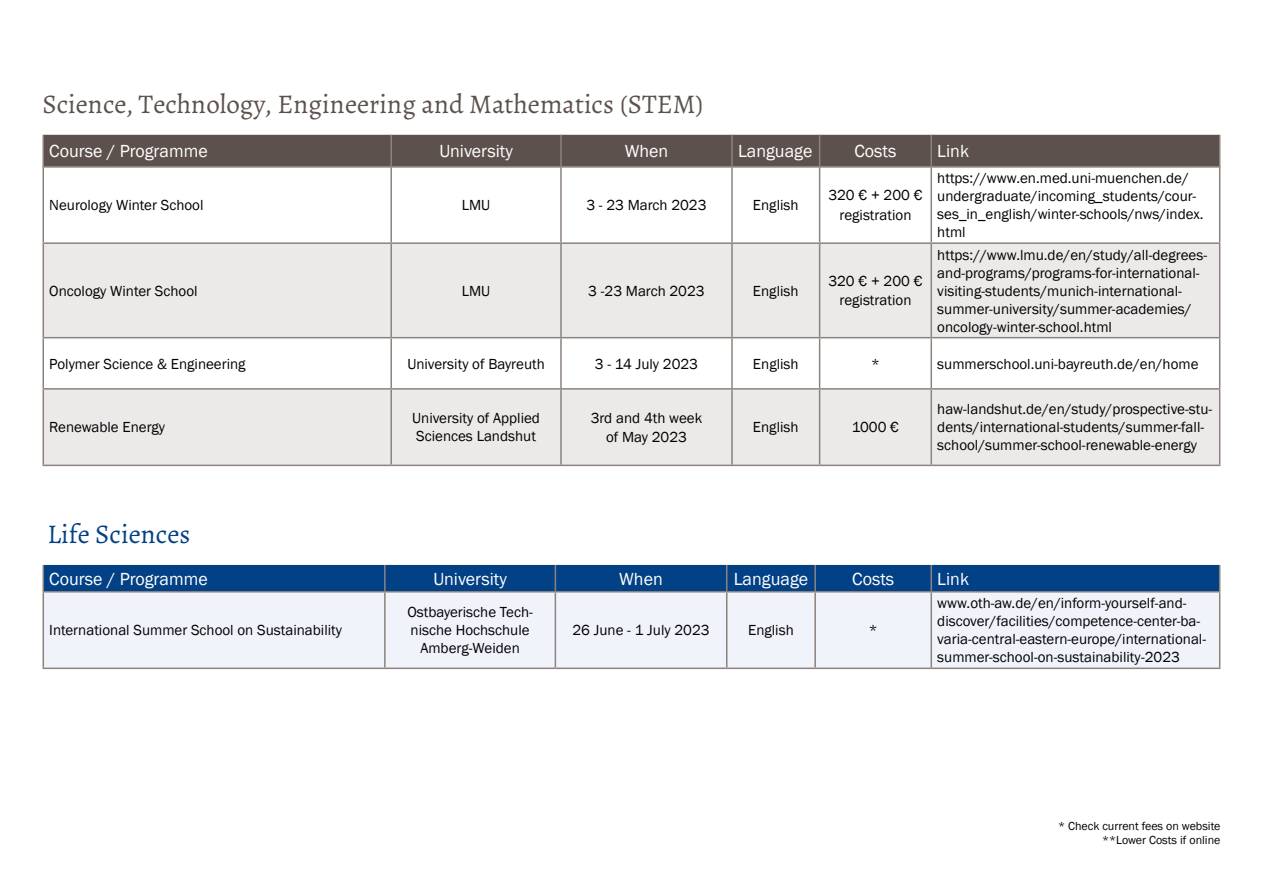
<style>
.page{position:relative;width:1263px;height:893px;background:#fff}
.page>*{position:absolute;margin:0;border:0;box-sizing:border-box;transform-origin:0 0}
.t1{font:27px "Alegreya";color:#5d514d}
.t2{font:27px "Alegreya";color:#034187}
.t3{font:18px "Franklin Gothic";color:#fff}
.t4{font:15px/18px "Franklin Gothic";color:#000}
.t5{font:12px/14.4px "Franklin Gothic";color:#000;text-align:right}
</style>
<div class="page">
<svg style="left:44px;top:167px;width:1175px;height:75px"></svg>
<svg style="left:44px;top:244px;width:1175px;height:221px;fill:#ece9e9"></svg>
<hr style="left:390px;top:167px;width:2px;height:75px;background:#8c827e">
<hr style="left:390px;top:244px;width:2px;height:93px;background:#8c827e">
<hr style="left:390px;top:338px;width:2px;height:50px;background:#8c827e">
<hr style="left:390px;top:390px;width:2px;height:75px;background:#8c827e">
<hr style="left:560px;top:167px;width:2px;height:75px;background:#8c827e">
<hr style="left:560px;top:244px;width:2px;height:93px;background:#8c827e">
<hr style="left:560px;top:338px;width:2px;height:50px;background:#8c827e">
<hr style="left:560px;top:390px;width:2px;height:75px;background:#8c827e">
<hr style="left:731px;top:167px;width:2px;height:75px;background:#8c827e">
<hr style="left:731px;top:244px;width:2px;height:93px;background:#8c827e">
<hr style="left:731px;top:338px;width:2px;height:50px;background:#8c827e">
<hr style="left:731px;top:390px;width:2px;height:75px;background:#8c827e">
<hr style="left:819px;top:167px;width:1px;height:75px;background:#8c827e">
<hr style="left:819px;top:244px;width:1px;height:93px;background:#8c827e">
<hr style="left:819px;top:338px;width:1px;height:50px;background:#8c827e">
<hr style="left:819px;top:390px;width:1px;height:75px;background:#8c827e">
<hr style="left:930px;top:167px;width:2px;height:75px;background:#8c827e">
<hr style="left:930px;top:244px;width:2px;height:93px;background:#8c827e">
<hr style="left:930px;top:338px;width:2px;height:50px;background:#8c827e">
<hr style="left:930px;top:390px;width:2px;height:75px;background:#8c827e">
<hr style="left:43px;top:242px;width:348px;height:2px;background:#8c827e">
<hr style="left:43px;top:337px;width:348px;height:1px;background:#8c827e">
<hr style="left:43px;top:388px;width:348px;height:2px;background:#8c827e">
<hr style="left:43px;top:465px;width:348px;height:1px;background:#8c827e">
<hr style="left:391px;top:242px;width:170px;height:2px;background:#8c827e">
<hr style="left:391px;top:337px;width:170px;height:1px;background:#8c827e">
<hr style="left:391px;top:388px;width:170px;height:2px;background:#8c827e">
<hr style="left:391px;top:465px;width:170px;height:1px;background:#8c827e">
<hr style="left:561px;top:242px;width:171px;height:2px;background:#8c827e">
<hr style="left:561px;top:337px;width:171px;height:1px;background:#8c827e">
<hr style="left:561px;top:388px;width:171px;height:2px;background:#8c827e">
<hr style="left:561px;top:465px;width:171px;height:1px;background:#8c827e">
<hr style="left:732px;top:242px;width:88px;height:2px;background:#8c827e">
<hr style="left:732px;top:337px;width:88px;height:1px;background:#8c827e">
<hr style="left:732px;top:388px;width:88px;height:2px;background:#8c827e">
<hr style="left:732px;top:465px;width:88px;height:1px;background:#8c827e">
<hr style="left:820px;top:242px;width:111px;height:2px;background:#8c827e">
<hr style="left:820px;top:337px;width:111px;height:1px;background:#8c827e">
<hr style="left:820px;top:388px;width:111px;height:2px;background:#8c827e">
<hr style="left:820px;top:465px;width:111px;height:1px;background:#8c827e">
<hr style="left:931px;top:242px;width:289px;height:2px;background:#8c827e">
<hr style="left:931px;top:337px;width:289px;height:1px;background:#8c827e">
<hr style="left:931px;top:388px;width:289px;height:2px;background:#8c827e">
<hr style="left:931px;top:465px;width:289px;height:1px;background:#8c827e">
<hr style="left:43px;top:167px;width:1px;height:75px;background:#8c827e">
<hr style="left:1219px;top:167px;width:1px;height:75px;background:#8c827e">
<hr style="left:43px;top:244px;width:1px;height:93px;background:#8c827e">
<hr style="left:1219px;top:244px;width:1px;height:93px;background:#8c827e">
<hr style="left:43px;top:338px;width:1px;height:50px;background:#8c827e">
<hr style="left:1219px;top:338px;width:1px;height:50px;background:#8c827e">
<hr style="left:43px;top:390px;width:1px;height:75px;background:#8c827e">
<hr style="left:1219px;top:390px;width:1px;height:75px;background:#8c827e">
<div style="left:44px;top:135px;width:1175px;height:31px;background:#5d514d"></div>
<hr style="left:560px;top:135px;width:2px;height:31px;background:#8c827e">
<hr style="left:390px;top:135px;width:2px;height:31px;background:#8c827e">
<hr style="left:731px;top:135px;width:2px;height:31px;background:#8c827e">
<hr style="left:819px;top:135px;width:1px;height:31px;background:#8c827e">
<hr style="left:930px;top:135px;width:2px;height:31px;background:#8c827e">
<hr style="left:43px;top:166px;width:348px;height:1px;background:#8c827e">
<hr style="left:391px;top:166px;width:170px;height:1px;background:#8c827e">
<hr style="left:561px;top:166px;width:171px;height:1px;background:#8c827e">
<hr style="left:732px;top:166px;width:88px;height:1px;background:#8c827e">
<hr style="left:820px;top:166px;width:111px;height:1px;background:#8c827e">
<hr style="left:931px;top:166px;width:289px;height:1px;background:#8c827e">
<hr style="left:43px;top:135px;width:1px;height:31px;background:#8c827e">
<hr style="left:1219px;top:135px;width:1px;height:31px;background:#8c827e">
<div style="left:44px;top:593px;width:1175px;height:75px;background:#f0f4fa"></div>
<hr style="left:384px;top:593px;width:2px;height:75px;background:#8c827e">
<hr style="left:555px;top:593px;width:1px;height:75px;background:#8c827e">
<hr style="left:726px;top:593px;width:1px;height:75px;background:#8c827e">
<hr style="left:814px;top:593px;width:2px;height:75px;background:#8c827e">
<hr style="left:930px;top:593px;width:2px;height:75px;background:#8c827e">
<div style="left:43px;top:565px;width:1177px;height:26px;background:#034187"></div>
<hr style="left:43px;top:591px;width:342px;height:2px;background:#8c827e">
<hr style="left:43px;top:593px;width:1px;height:75px;background:#8c827e">
<hr style="left:385px;top:591px;width:170px;height:2px;background:#8c827e">
<hr style="left:555px;top:591px;width:172px;height:2px;background:#8c827e">
<hr style="left:727px;top:591px;width:88px;height:2px;background:#8c827e">
<hr style="left:815px;top:591px;width:116px;height:2px;background:#8c827e">
<hr style="left:931px;top:591px;width:289px;height:2px;background:#8c827e">
<hr style="left:1219px;top:593px;width:1px;height:75px;background:#8c827e">
<hr style="left:43px;top:668px;width:342px;height:1px;background:#8c827e">
<hr style="left:385px;top:668px;width:170px;height:1px;background:#8c827e">
<hr style="left:555px;top:668px;width:172px;height:1px;background:#8c827e">
<hr style="left:727px;top:668px;width:88px;height:1px;background:#8c827e">
<hr style="left:815px;top:668px;width:116px;height:1px;background:#8c827e">
<hr style="left:931px;top:668px;width:289px;height:1px;background:#8c827e">
<h1 class="t1" style="left:43px;top:87px;width:663px">Science, Technology, Engineering and Mathematics (STEM)</h1>
<p class="t3" style="left:49px;top:140px;width:160px">Course / Programme</p>
<p class="t3" style="left:439px;top:140px;width:75px">University</p>
<p class="t3" style="left:625px;top:140px;width:45px">When</p>
<p class="t3" style="left:738px;top:140px;width:76px">Language</p>
<p class="t3" style="left:854px;top:140px;width:44px">Costs</p>
<p class="t3" style="left:937px;top:140px;width:33px">Link</p>
<p class="t4" style="left:49px;top:196px;width:156px">Neurology Winter School</p>
<p class="t4" style="left:462px;top:196px;width:30px">LMU</p>
<p class="t4" style="left:586px;top:196px;width:122px">3 - 23 March 2023</p>
<p class="t4" style="left:753px;top:196px;width:47px">English</p>
<p class="t4" style="left:828px;top:186px;width:96px;line-height:19.5px;text-align:center">320 € + 200 € registration</p>
<p class="t4" style="left:49px;top:282px;width:150px">Oncology Winter School</p>
<p class="t4" style="left:462px;top:282px;width:30px">LMU</p>
<p class="t4" style="left:588px;top:282px;width:118px">3 -23 March 2023</p>
<p class="t4" style="left:753px;top:282px;width:47px">English</p>
<p class="t4" style="left:828px;top:271px;width:96px;line-height:19.5px;text-align:center">320 € + 200 € registration</p>
<p class="t4" style="left:937px;top:169px;width:268px">https://www.en.med.uni-muenchen.de/ undergraduate/incoming_students/cour&shy;ses_in_english/winter-schools/nws/index. html</p>
<p class="t4" style="left:937px;top:246px;width:271px">https://www.lmu.de/en/study/all-degrees&shy;and-programs/programs-for-international&shy;visiting-students/munich-international&shy;summer-university/summer-academies/ oncology-winter-school.html</p>
<p class="t4" style="left:49px;top:355px;width:198px">Polymer Science &amp; Engineering</p>
<p class="t4" style="left:407px;top:355px;width:139px">University of Bayreuth</p>
<p class="t4" style="left:595px;top:355px;width:105px">3 - 14 July 2023</p>
<p class="t4" style="left:753px;top:355px;width:47px">English</p>
<p class="t4" style="left:871px;top:355px;width:10px">*</p>
<p class="t4" style="left:937px;top:355px;width:263px">summerschool.uni-bayreuth.de/en/home</p>
<p class="t4" style="left:49px;top:419px;width:117px">Renewable Energy</p>
<p class="t4" style="left:412px;top:410px;width:129px">University of Applied<br>Sciences Landshut</p>
<p class="t4" style="left:591px;top:408px;width:113px;line-height:19.5px;text-align:center">3rd and 4th week of May 2023</p>
<p class="t4" style="left:753px;top:419px;width:47px">English</p>
<p class="t4" style="left:852px;top:419px;width:49px">1000 €</p>
<p class="t4" style="left:937px;top:401px;width:276px">haw-landshut.de/en/study/prospective-stu&shy;dents/international-students/summer-fall&shy;school/summer-school-renewable-energy</p>
<h1 class="t2" style="left:48px;top:517px;width:144px">Life Sciences</h1>
<p class="t3" style="left:49px;top:567px;width:160px">Course / Programme</p>
<p class="t3" style="left:433px;top:567px;width:75px">University</p>
<p class="t3" style="left:619px;top:567px;width:45px">When</p>
<p class="t3" style="left:734px;top:567px;width:76px">Language</p>
<p class="t3" style="left:852px;top:567px;width:44px">Costs</p>
<p class="t3" style="left:937px;top:567px;width:33px">Link</p>
<p class="t4" style="left:49px;top:622px;width:294px">International Summer School on Sustainability</p>
<p class="t4" style="left:937px;top:595px;width:270px">www.oth-aw.de/en/inform-yourself-and&shy;discover/facilities/competence-center-ba&shy;varia-central-eastern-europe/international&shy;summer-school-on-sustainability-2023</p>
<p class="t4" style="left:407px;top:604px;width:127px;text-align:center">Ostbayerische Tech&shy;nische Hochschule<br>Amberg-Weiden</p>
<p class="t4" style="left:572px;top:622px;width:139px">26 June - 1 July 2023</p>
<p class="t4" style="left:748px;top:622px;width:47px">English</p>
<p class="t4" style="left:869px;top:622px;width:10px">*</p>
<p class="t5" style="left:1058px;top:819px;width:164px">* Check current fees on website **Lower Costs if online</p>
</div>
